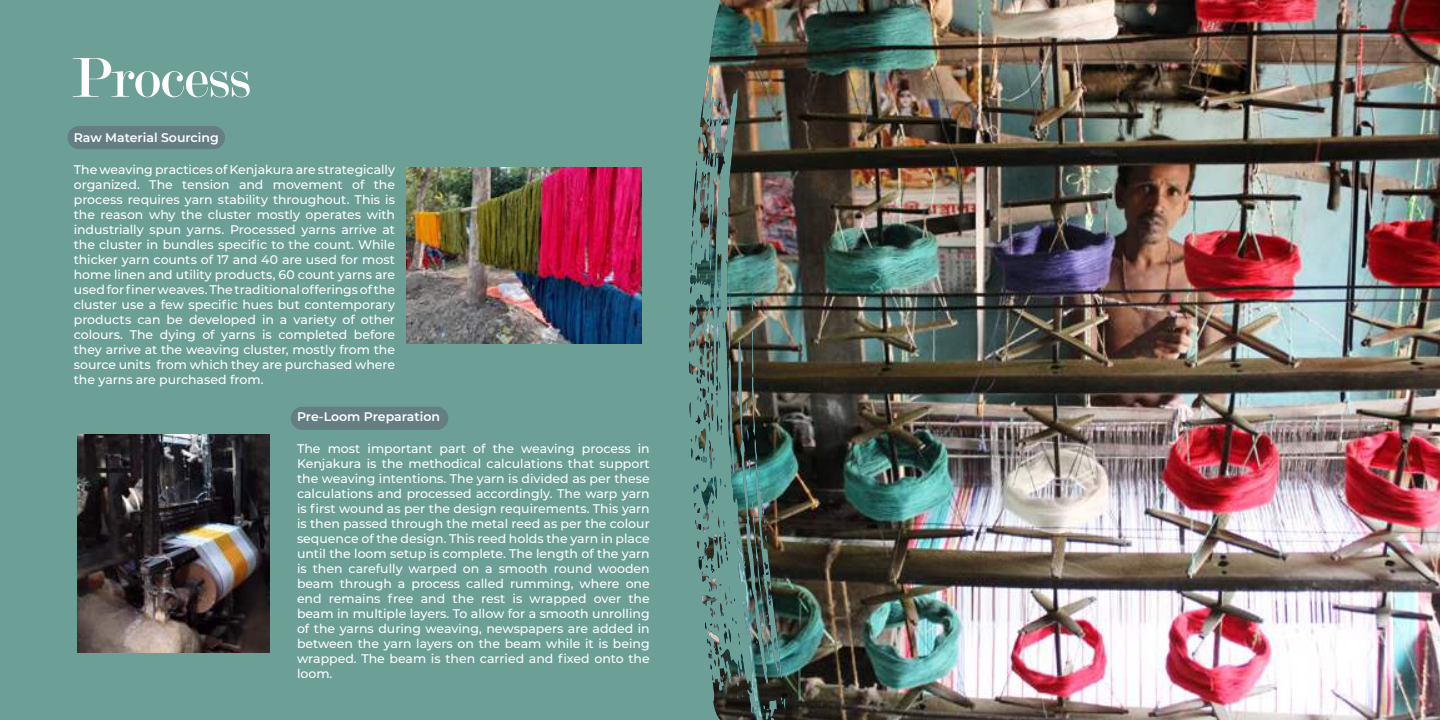
<style>
.page{position:relative;width:1440px;height:720px;background:#fff}
.page>*{position:absolute;margin:0;border:0;box-sizing:border-box;transform-origin:0 0}
.t1{font:60px "Modern";color:#fff}
.t2{font:500 12.5px/15px "Montserrat";color:#fff;text-align:justify}
.t3{font:600 12.5px "Montserrat";color:#fff}
</style>
<div class="page">
<div style="left:0;top:0;width:826px;height:720px;background:#6c9f95"></div>
<div style="left:67px;top:126px;width:158px;height:23px;background:#647e82;border-radius:12px"></div>
<img style="left:688px;top:0;width:752px;height:720px">
<img style="left:690px;top:0;width:45px;height:319px">
<img style="left:406px;top:167px;width:235px;height:177px">
<img style="left:77px;top:435px;width:193px;height:217px">
<div style="left:291px;top:407px;width:157px;height:23px;background:#647e82;border-radius:12px"></div>
<h1 class="t1" style="left:72px;top:57px;width:180px">Process</h1>
<p class="t3" style="left:74px;top:132px;width:147px">Raw Material Sourcing</p>
<p class="t2" style="left:74px;top:163px;width:323px">The weaving practices of Kenjakura are strategically organized. The tension and movement of the process requires yarn stability throughout. This is the reason why the cluster mostly operates with industrially spun yarns. Processed yarns arrive at the cluster in bundles specific to the count. While thicker yarn counts of 17 and 40 are used for most home linen and utility products, 60 count yarns are used for finer weaves. The traditional offerings of the cluster use a few specific hues but contemporary products can be developed in a variety of other colours. The dying of yarns is completed before they arrive at the weaving cluster, mostly from the source units from which they are purchased where the yarns are purchased from.</p>
<p class="t3" style="left:297px;top:411px;width:145px">Pre-Loom Preparation</p>
<p class="t2" style="left:297px;top:442px;width:354px">The most important part of the weaving process in Kenjakura is the methodical calculations that support the weaving intentions. The yarn is divided as per these calculations and processed accordingly. The warp yarn is first wound as per the design requirements. This yarn is then passed through the metal reed as per the colour sequence of the design. This reed holds the yarn in place until the loom setup is complete. The length of the yarn is then carefully warped on a smooth round wooden beam through a process called rumming, where one end remains free and the rest is wrapped over the beam in multiple layers. To allow for a smooth unrolling of the yarns during weaving, newspapers are added in between the yarn layers on the beam while it is being wrapped. The beam is then carried and fixed onto the loom.</p>
</div>
